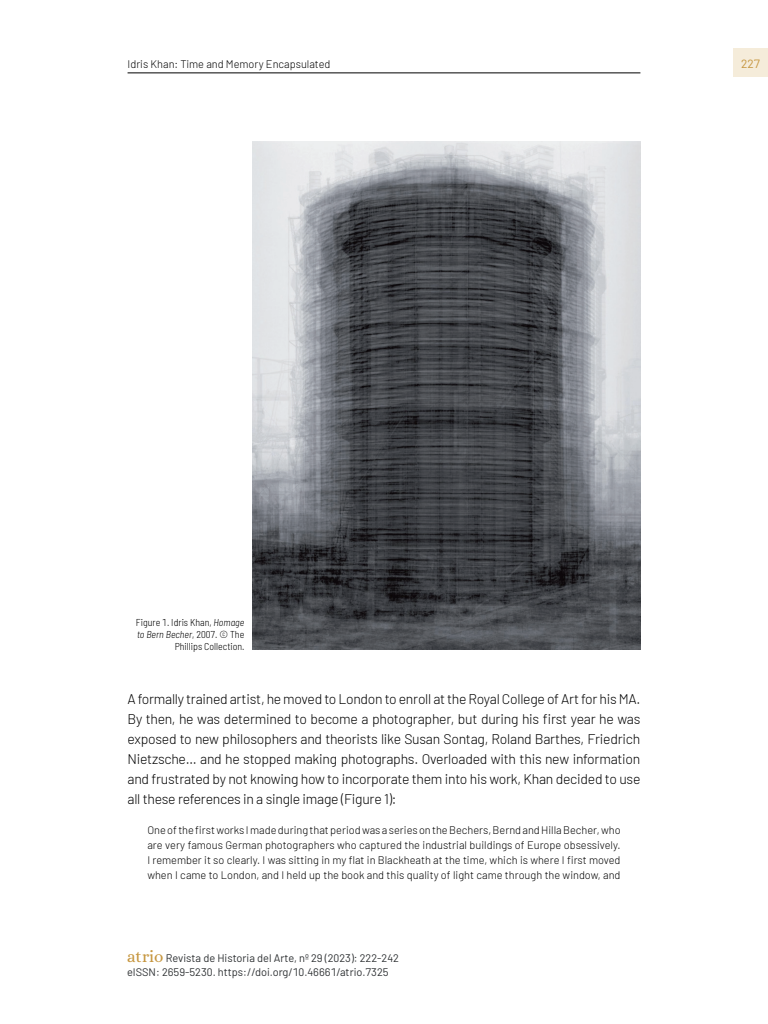
<style>
.page{position:relative;width:768px;height:1024px;background:#fff}
.page>*{position:absolute;margin:0;border:0;box-sizing:border-box;transform-origin:0 0}
._00_bsc{font:300 14px/20px "Barlow";letter-spacing:-.015em;color:#000;text-align:justify}
.t1{font:12px "Barlow";color:#c6963f}
._50_cita{font:300 11px/15px "Barlow";color:#000;text-align:justify}
.t2{font:11px/14px "Barlow";color:#2e3133}
._90_pie_de_foto_lateral{font:300 semi-condensed 10px/12px "Barlow";color:#000;text-align:right}
.s1{font-style:italic}
.s2{font-family:"Alice";font-size:17px;color:#c6963f}
</style>
<div class="page">
<div style="left:733px;top:48px;width:35px;height:28px;background:#f5ecda"></div>
<hr style="left:128px;top:73px;width:512px;height:1px;background:#000">
<img style="left:253px;top:142px;width:387px;height:508px">
<p class="_50_cita" style="left:128px;top:56px;width:204px">Idris Khan: Time and Memory Encapsulated</p>
<p class="t1" style="left:741px;top:55px;width:20px">227</p>
<p class="_90_pie_de_foto_lateral" style="left:136px;top:615px;width:110px">Figure 1. Idris Khan, <span class="s1">Homage to Bern Becher</span>, 2007. © The<br>Phillips Collection.</p>
<p class="_00_bsc" style="left:128px;top:688px;width:514px">A formally trained artist, he moved to London to enroll at the Royal College of Art for his MA.<br>By then, he was determined to become a photographer, but during his first year he was exposed to new philosophers and theorists like Susan Sontag, Roland Barthes, Friedrich Nietzsche… and he stopped making photographs. Overloaded with this new information and frustrated by not knowing how to incorporate them into his work, Khan decided to use all these references in a single image (Figure 1):</p>
<p class="_50_cita" style="left:147px;top:822px;width:475px">One of the first works I made during that period was a series on the Bechers, Bernd and Hilla Becher, who are very famous German photographers who captured the industrial buildings of Europe obsessively.<br>I remember it so clearly. I was sitting in my flat in Blackheath at the time, which is where I first moved when I came to London, and I held up the book and this quality of light came through the window, and</p>
<p class="t2" style="left:127px;top:951px;width:273px"><span class="s2">atrio</span> Revista de Historia del Arte, nº 29 (2023): 222-242 eISSN: 2659-5230. https://doi.org/10.46661/atrio.7325</p>
</div>
